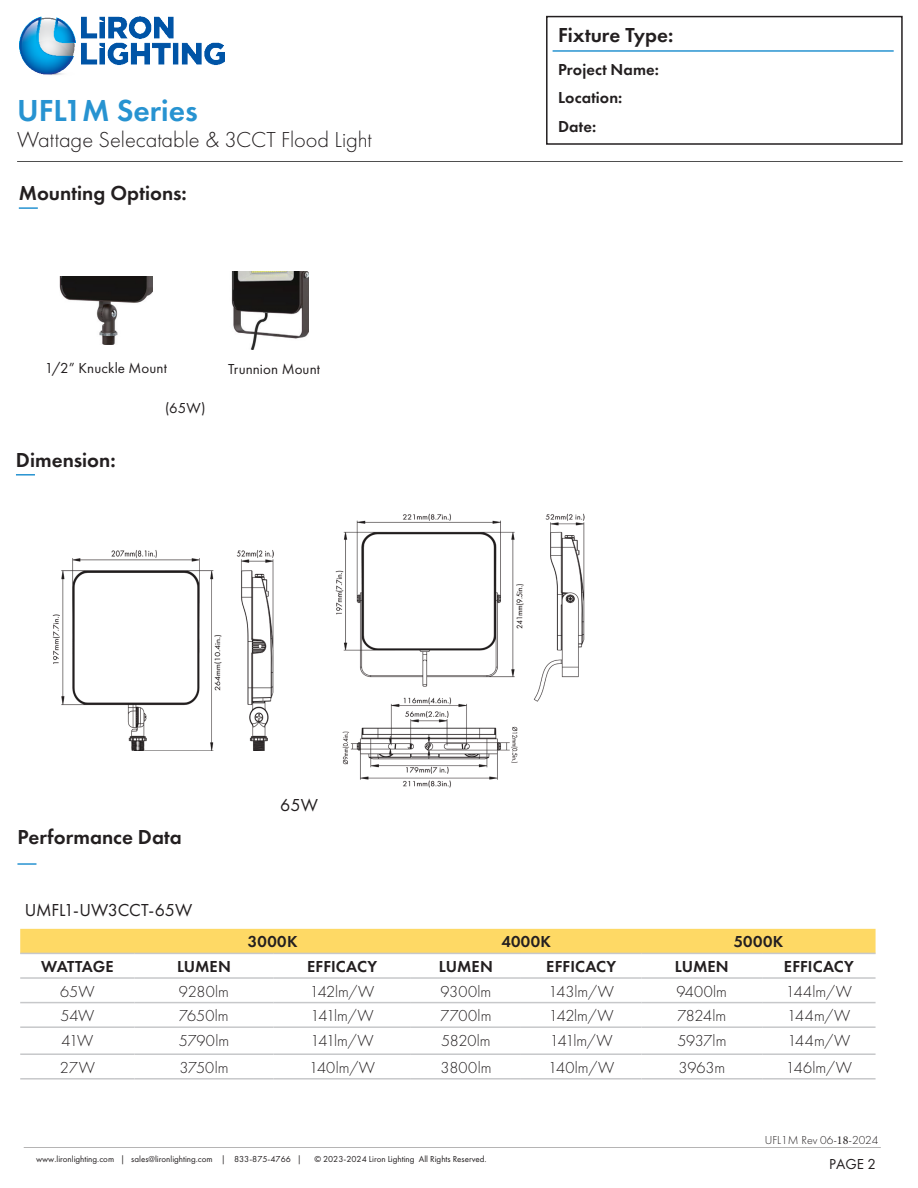
<style>
.page{position:relative;width:918px;height:1188px;background:#fff}
.page>*{position:absolute;margin:0;border:0;box-sizing:border-box;transform-origin:0 0}
.t1{font:600 31.5px "Futura PT";color:#2793d1}
.t2{font:300 22.5px "Futura PT";color:#231f20}
.t3{font:600 21px "Futura PT";color:#231f20}
.t4{font:18px "Futura PT";letter-spacing:-.005em;color:#231f20}
.t5{font:300 16.5px "Futura PT";color:#231f20}
.t6{font:600 16.5px/28.5px "Futura PT";letter-spacing:.005em;color:#231f20}
.t7{font:600 16.5px "Futura PT";letter-spacing:-.025em;color:#231f20}
.t8{font:15px "Futura PT";letter-spacing:.005em;color:#231f20}
.t9{font:300 12px "Futura PT";color:#231f20}
.t10{font:9px "Futura PT";color:#231f20}
.s1{font-family:"Minion Pro";font-weight:400}
</style>
<div class="page">
<div style="left:546px;top:16px;width:357px;height:129px;border:2px solid #231f20"></div>
<hr style="left:553px;top:50px;width:341px;height:2px;background:#2793d1">
<img style="left:19px;top:16px;width:206px;height:59px">
<hr style="left:17px;top:162px;width:886px;height:1px;background:#000">
<img style="left:60px;top:276px;width:92px;height:69px">
<img style="left:231px;top:271px;width:77px;height:78px">
<svg style="left:16px;top:474px;width:19px;height:2px"></svg>
<svg style="left:19px;top:207px;width:19px;height:2px"></svg>
<svg style="left:17px;top:863px;width:19px;height:2px"></svg>
<img style="left:52px;top:550px;width:222px;height:200px">
<img style="left:335px;top:513px;width:250px;height:275px">
<hr style="left:24px;top:1147px;width:857px;height:1px;background:#231f20">
<div style="left:20px;top:929px;width:856px;height:24px;background:#fed965"></div>
<hr style="left:20px;top:953px;width:115px;height:1px;background:#c7c8ca">
<hr style="left:135px;top:953px;width:138px;height:1px;background:#c7c8ca">
<hr style="left:273px;top:953px;width:138px;height:1px;background:#c7c8ca">
<hr style="left:411px;top:953px;width:110px;height:1px;background:#c7c8ca">
<hr style="left:521px;top:953px;width:121px;height:1px;background:#c7c8ca">
<hr style="left:642px;top:953px;width:120px;height:1px;background:#c7c8ca">
<hr style="left:762px;top:953px;width:114px;height:1px;background:#c7c8ca">
<hr style="left:20px;top:977px;width:115px;height:2px;background:#c7c8ca">
<hr style="left:135px;top:977px;width:138px;height:2px;background:#c7c8ca">
<hr style="left:273px;top:977px;width:138px;height:2px;background:#c7c8ca">
<hr style="left:411px;top:977px;width:110px;height:2px;background:#c7c8ca">
<hr style="left:521px;top:977px;width:121px;height:2px;background:#c7c8ca">
<hr style="left:642px;top:977px;width:120px;height:2px;background:#c7c8ca">
<hr style="left:762px;top:977px;width:114px;height:2px;background:#c7c8ca">
<hr style="left:20px;top:1002px;width:115px;height:1px;background:#c7c8ca">
<hr style="left:135px;top:1002px;width:138px;height:1px;background:#c7c8ca">
<hr style="left:273px;top:1002px;width:138px;height:1px;background:#c7c8ca">
<hr style="left:411px;top:1002px;width:110px;height:1px;background:#c7c8ca">
<hr style="left:521px;top:1002px;width:121px;height:1px;background:#c7c8ca">
<hr style="left:642px;top:1002px;width:120px;height:1px;background:#c7c8ca">
<hr style="left:762px;top:1002px;width:114px;height:1px;background:#c7c8ca">
<hr style="left:20px;top:1026px;width:115px;height:2px;background:#c7c8ca">
<hr style="left:135px;top:1026px;width:138px;height:2px;background:#c7c8ca">
<hr style="left:273px;top:1026px;width:138px;height:2px;background:#c7c8ca">
<hr style="left:411px;top:1026px;width:110px;height:2px;background:#c7c8ca">
<hr style="left:521px;top:1026px;width:121px;height:2px;background:#c7c8ca">
<hr style="left:642px;top:1026px;width:120px;height:2px;background:#c7c8ca">
<hr style="left:762px;top:1026px;width:114px;height:2px;background:#c7c8ca">
<hr style="left:20px;top:1053px;width:115px;height:2px;background:#c7c8ca">
<hr style="left:135px;top:1053px;width:138px;height:2px;background:#c7c8ca">
<hr style="left:273px;top:1053px;width:138px;height:2px;background:#c7c8ca">
<hr style="left:411px;top:1053px;width:110px;height:2px;background:#c7c8ca">
<hr style="left:521px;top:1053px;width:121px;height:2px;background:#c7c8ca">
<hr style="left:642px;top:1053px;width:120px;height:2px;background:#c7c8ca">
<hr style="left:762px;top:1053px;width:114px;height:2px;background:#c7c8ca">
<hr style="left:20px;top:1078px;width:115px;height:2px;background:#c7c8ca">
<hr style="left:135px;top:1078px;width:138px;height:2px;background:#c7c8ca">
<hr style="left:273px;top:1078px;width:138px;height:2px;background:#c7c8ca">
<hr style="left:411px;top:1078px;width:110px;height:2px;background:#c7c8ca">
<hr style="left:521px;top:1078px;width:121px;height:2px;background:#c7c8ca">
<hr style="left:642px;top:1078px;width:120px;height:2px;background:#c7c8ca">
<hr style="left:762px;top:1078px;width:114px;height:2px;background:#c7c8ca">
<p class="t1" style="left:17px;top:91px;width:182px">UFL1M Series</p>
<p class="t2" style="left:17px;top:127px;width:356px">Wattage Selecatable &amp; 3CCT Flood Light</p>
<p class="t3" style="left:19px;top:180px;width:169px">Mounting Options:</p>
<p class="t8" style="left:45px;top:359px;width:124px">1/2” Knuckle Mount</p>
<p class="t8" style="left:228px;top:360px;width:93px">Trunnion Mount</p>
<p class="t3" style="left:16px;top:446px;width:101px">Dimension:</p>
<p class="t8" style="left:165px;top:399px;width:42px">(65W)</p>
<p class="t3" style="left:17px;top:824px;width:166px">Performance Data</p>
<p class="t4" style="left:25px;top:899px;width:169px">UMFL1-UW3CCT-65W</p>
<p class="t4" style="left:280px;top:795px;width:39px">65W</p>
<p class="t3" style="left:558px;top:21px;width:117px">Fixture Type:</p>
<p class="t6" style="left:558px;top:55px;width:102px">Project Name:<br>Location:</p>
<p class="t6" style="left:558px;top:112px;width:40px">Date:</p>
<p class="t6" style="left:248px;top:927px;width:51px">3000K</p>
<p class="t6" style="left:501px;top:927px;width:51px">4000K</p>
<p class="t6" style="left:734px;top:927px;width:51px">5000K</p>
<p class="t7" style="left:41px;top:956px;width:74px">WATTAGE</p>
<p class="t6" style="left:177px;top:952px;width:55px">LUMEN</p>
<p class="t6" style="left:307px;top:952px;width:71px">EFFICACY</p>
<p class="t6" style="left:439px;top:952px;width:55px">LUMEN</p>
<p class="t6" style="left:546px;top:952px;width:71px">EFFICACY</p>
<p class="t6" style="left:675px;top:952px;width:55px">LUMEN</p>
<p class="t6" style="left:784px;top:952px;width:71px">EFFICACY</p>
<p class="t5" style="left:60px;top:982px;width:36px">65W</p>
<p class="t5" style="left:179px;top:982px;width:52px">9280lm</p>
<p class="t5" style="left:310px;top:982px;width:66px">142lm/W</p>
<p class="t5" style="left:441px;top:982px;width:52px">9300lm</p>
<p class="t5" style="left:549px;top:982px;width:67px">143lm/W</p>
<p class="t5" style="left:677px;top:982px;width:52px">9400lm</p>
<p class="t5" style="left:786px;top:982px;width:68px">144lm/W</p>
<p class="t5" style="left:60px;top:1006px;width:36px">54W</p>
<p class="t5" style="left:179px;top:1006px;width:51px">7650lm</p>
<p class="t5" style="left:311px;top:1006px;width:65px">141lm/W</p>
<p class="t5" style="left:440px;top:1006px;width:52px">7700lm</p>
<p class="t5" style="left:549px;top:1006px;width:66px">142lm/W</p>
<p class="t5" style="left:677px;top:1006px;width:50px">7824lm</p>
<p class="t5" style="left:787px;top:1006px;width:65px">144m/W</p>
<p class="t5" style="left:62px;top:1031px;width:33px">41W</p>
<p class="t5" style="left:179px;top:1031px;width:52px">5790lm</p>
<p class="t5" style="left:311px;top:1031px;width:65px">141lm/W</p>
<p class="t5" style="left:441px;top:1031px;width:51px">5820lm</p>
<p class="t5" style="left:550px;top:1031px;width:65px">141lm/W</p>
<p class="t5" style="left:677px;top:1031px;width:51px">5937lm</p>
<p class="t5" style="left:787px;top:1031px;width:65px">144m/W</p>
<p class="t5" style="left:60px;top:1058px;width:37px">27W</p>
<p class="t5" style="left:180px;top:1058px;width:50px">3750lm</p>
<p class="t5" style="left:309px;top:1058px;width:68px">140lm/W</p>
<p class="t5" style="left:441px;top:1058px;width:52px">3800lm</p>
<p class="t5" style="left:548px;top:1058px;width:68px">140lm/W</p>
<p class="t5" style="left:679px;top:1058px;width:48px">3963m</p>
<p class="t5" style="left:786px;top:1058px;width:68px">146lm/W</p>
<p class="t9" style="left:765px;top:1133px;width:115px">UFL1M Rev 06-<span class="s1">18</span>-2024</p>
<p class="t10" style="left:36px;top:1154px;width:267px">www.lironlighting.com | sales@lironlighting.com | 833-875-4766 |</p>
<p class="t10" style="left:314px;top:1154px;width:174px">© 2023-2024 Liron Lighting All Rights Reserved.</p>
<p class="t8" style="left:829px;top:1155px;width:48px">PAGE 2</p>
</div>
